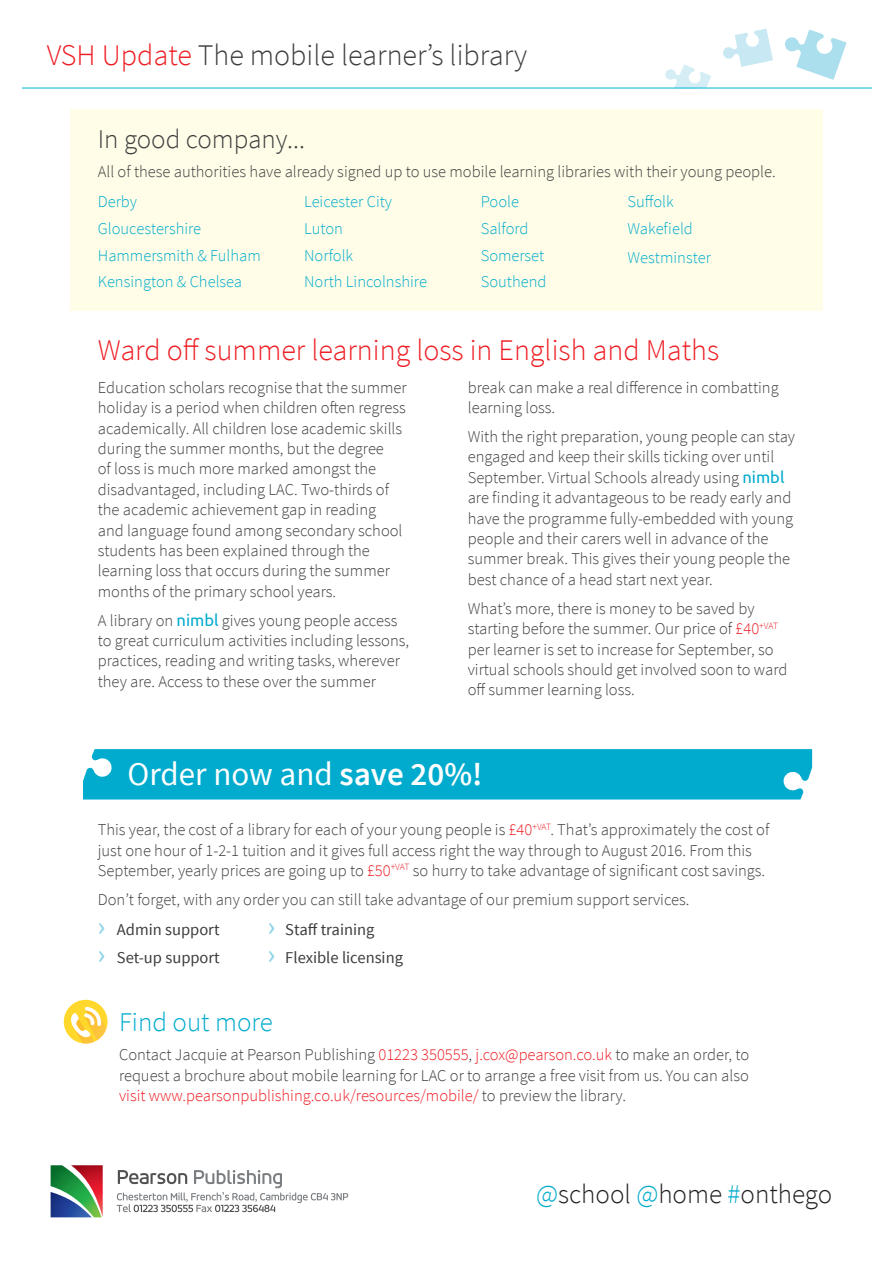
<style>
.page{position:relative;width:893px;height:1263px;background:#fff}
.page>*{position:absolute;margin:0;border:0;box-sizing:border-box;transform-origin:0 0}
.t1{font:33px "Source Sans Pro";color:#fff}
.t2{font:300 30px "Source Sans Pro";color:#ee1d23}
.pullout{font:300 30px "Source Sans Pro";color:#3e3e3f}
.t3{font:300 27px "Source Sans Pro";color:#231f20}
.t4{font:300 27px "Source Sans Pro";color:#3e3e3f}
.t5{font:300 27px "Source Sans Pro";color:#00abcd}
.body_text{font:300 16.5px/20.4px "Source Sans Pro";color:#3e3e3f}
.body_text-2{font:300 16.5px "Source Sans Pro";color:#00abcd}
.normal_bullet{font:16.5px "Source Sans Pro";color:#3e3e3f}
.s1{color:#ee1d23}
.s2{font-family:"Ubuntu";font-weight:400;color:#00abcd}
.s3{font-weight:600}
.s4{font-family:"Fira Sans";font-size:22.5px;color:#90d6e8}
.s5{color:#00abcd}
</style>
<div class="page">
<div style="left:70px;top:109px;width:753px;height:202px;background:#fffde7"></div>
<div style="left:64px;top:1000px;width:44px;height:43px;background:#ffd82b;border-radius:50%"></div>
<svg style="left:69px;top:1007px;width:39px;height:36px"></svg>
<svg style="left:785px;top:29px;width:62px;height:51px"></svg>
<svg style="left:723px;top:29px;width:50px;height:38px"></svg>
<svg style="left:665px;top:64px;width:46px;height:23px"></svg>
<hr style="left:22px;top:87px;width:850px;height:2px;background:#1cbed8">
<svg style="left:51px;top:1165px;width:52px;height:52px;background:#6b776b"></svg>
<svg style="left:117px;top:1170px;width:231px;height:42px"></svg>
<div style="left:83px;top:749px;width:729px;height:50px;background:#00abcd"></div>
<p class="pullout" style="left:47px;top:37px;width:482px"><span class="s1">VSH Update</span> The mobile learner’s library</p>
<p class="t4" style="left:98px;top:122px;width:209px">In good company...</p>
<p class="body_text" style="left:98px;top:161px;width:679px">All of these authorities have already signed up to use mobile learning libraries with their young people.</p>
<p class="body_text-2" style="left:98px;top:192px;width:41px">Derby</p>
<p class="body_text-2" style="left:98px;top:218px;width:105px">Gloucestershire</p>
<p class="body_text-2" style="left:98px;top:245px;width:164px">Hammersmith &amp; Fulham</p>
<p class="body_text-2" style="left:98px;top:271px;width:146px">Kensington &amp; Chelsea</p>
<p class="body_text-2" style="left:628px;top:192px;width:48px">Suffolk</p>
<p class="body_text-2" style="left:628px;top:218px;width:67px">Wakefield</p>
<p class="body_text-2" style="left:628px;top:247px;width:85px">Westminster</p>
<p class="body_text-2" style="left:481px;top:192px;width:40px">Poole</p>
<p class="body_text-2" style="left:481px;top:218px;width:49px">Salford</p>
<p class="body_text-2" style="left:481px;top:245px;width:65px">Somerset</p>
<p class="body_text-2" style="left:481px;top:271px;width:67px">Southend</p>
<p class="body_text-2" style="left:304px;top:192px;width:89px">Leicester City</p>
<p class="body_text-2" style="left:304px;top:218px;width:40px">Luton</p>
<p class="body_text-2" style="left:304px;top:245px;width:51px">Norfolk</p>
<p class="body_text-2" style="left:304px;top:271px;width:124px">North Lincolnshire</p>
<p class="t2" style="left:98px;top:331px;width:623px">Ward off summer learning loss in English and Maths</p>
<p class="body_text" style="left:98px;top:377px;width:310px">Education scholars recognise that the summer holiday is a period when children often regress academically. All children lose academic skills during the summer months, but the degree<br>of loss is much more marked amongst the disadvantaged, including LAC. Two-thirds of the academic achievement gap in reading<br>and language found among secondary school students has been explained through the learning loss that occurs during the summer months of the primary school years.</p>
<p class="body_text" style="left:98px;top:610px;width:313px">A library on <span class="s2">nimbl</span> gives young people access to great curriculum activities including lessons, practices, reading and writing tasks, wherever they are. Access to these over the summer</p>
<p class="body_text" style="left:468px;top:377px;width:313px">break can make a real difference in combatting learning loss.</p>
<p class="body_text" style="left:468px;top:426px;width:329px">With the right preparation, young people can stay engaged and keep their skills ticking over until September. Virtual Schools already using <span class="s2">nimbl </span>are finding it advantageous to be ready early and have the programme fully-embedded with young people and their carers well in advance of the summer break. This gives their young people the best chance of a head start next year.</p>
<p class="body_text" style="left:468px;top:598px;width:321px">What’s more, there is money to be saved by starting before the summer. Our price of <span class="s1">£40</span><sup>+VAT </sup>per learner is set to increase for September, so virtual schools should get involved soon to ward off summer learning loss.</p>
<p class="t1" style="left:128px;top:753px;width:357px">Order now and <span class="s3">save 20%!</span></p>
<p class="body_text" style="left:98px;top:819px;width:673px">This year, the cost of a library for each of your young people is <span class="s1">£40</span><sup>+VAT</sup>. That’s approximately the cost of just one hour of 1-2-1 tuition and it gives full access right the way through to August 2016. From this<br>September, yearly prices are going up to <span class="s1">£50</span><sup>+VAT</sup> so hurry to take advantage of significant cost savings.</p>
<p class="body_text" style="left:98px;top:889px;width:593px">Don’t forget, with any order you can still take advantage of our premium support services.</p>
<p class="normal_bullet" style="left:98px;top:919px;width:123px"><span class="s4">›</span> Admin support</p>
<p class="normal_bullet" style="left:268px;top:919px;width:108px"><span class="s4">›</span> Staff training</p>
<p class="normal_bullet" style="left:98px;top:947px;width:124px"><span class="s4">›</span> Set-up support</p>
<p class="normal_bullet" style="left:268px;top:947px;width:137px"><span class="s4">›</span> Flexible licensing</p>
<p class="t5" style="left:119px;top:1006px;width:155px">Find out more</p>
<p class="body_text" style="left:119px;top:1044px;width:632px;text-align:justify">Contact Jacquie at Pearson Publishing <span class="s1">01223 350555</span>, <span class="s1">j.cox@pearson.co.uk</span> to make an order, to request a brochure about mobile learning for LAC or to arrange a free visit from us. You can also <span class="s1">visit www.pearsonpublishing.co.uk/resources/mobile/</span> to preview the library.</p>
<h3 class="t3" style="left:536px;top:1177px;width:298px"><span class="s5">@</span>school <span class="s5">@</span>home <span class="s5">#</span>onthego</h3>
</div>
